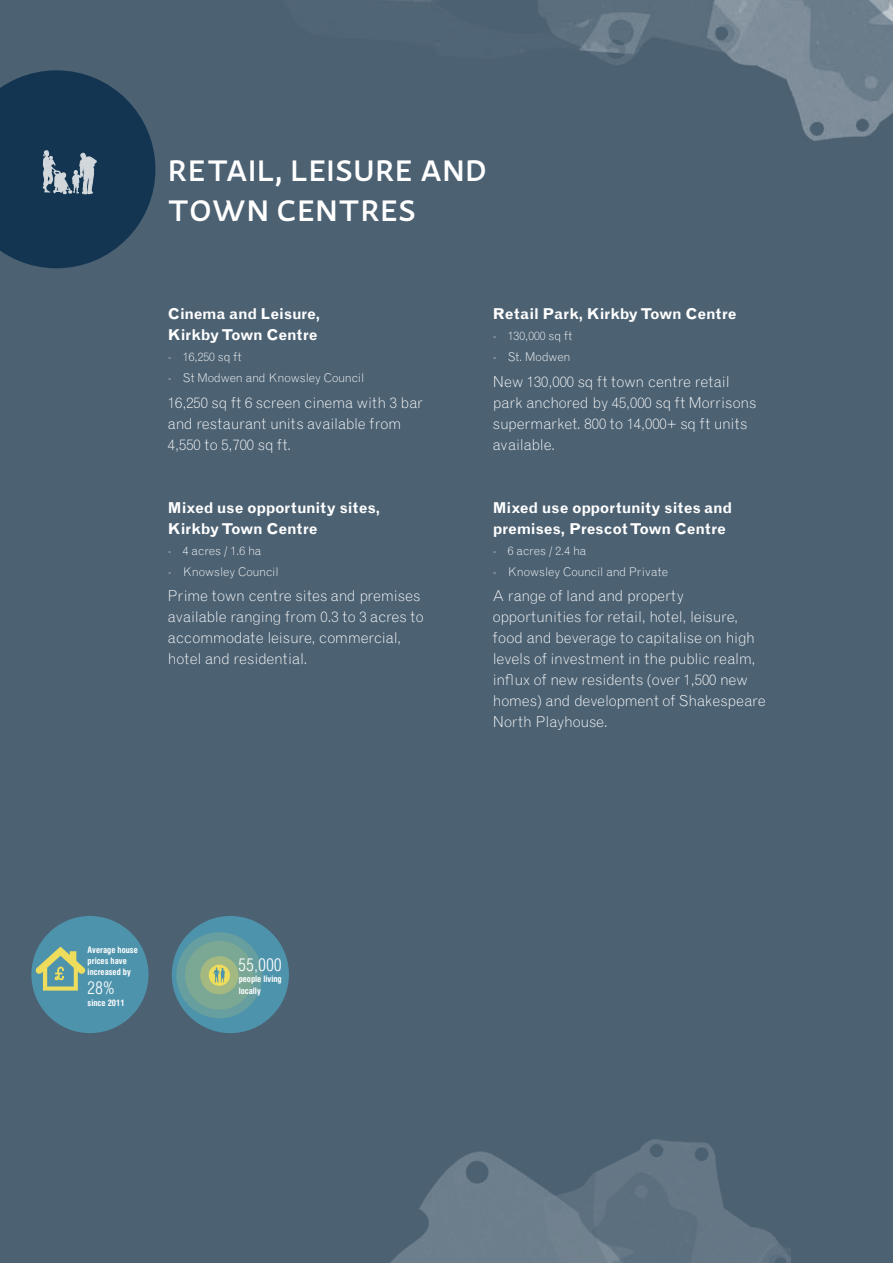
<style>
.page{position:relative;width:893px;height:1263px;background:#4c6172}
.page>*{position:absolute;margin:0;border:0;box-sizing:border-box;transform-origin:0 0}
.t1{font:500 36px/40.5px "Actium";color:#fff}
.t2{font:300 condensed 17.1px "Swiss 721 BT";color:#fff}
.t3{font:300 15px/21px "Grotesque MT Std";letter-spacing:-.005em;color:#fff}
.t4{font:700 15px/21px "Grotesque MT Std";color:#fff}
.t5{font:300 12px "Grotesque MT Std";letter-spacing:-.005em;color:#fff}
.t6{font:700 condensed 8.55px/11.2px "Swiss 721 BT";color:#fff}
</style>
<div class="page">
<hr style="left:0;top:308px;width:1px;height:818px;background:#000">
<img style="left:0;top:989px;width:791px;height:274px">
<img style="left:396px;top:0;width:497px;height:141px">
<div style="left:31px;top:916px;width:118px;height:117px;background:#4e93ac;border-radius:50%"></div>
<svg style="left:35px;top:946px;width:51px;height:44px"></svg>
<div style="left:172px;top:916px;width:117px;height:117px;background:#4e93ac;border-radius:50%"></div>
<div style="left:176px;top:932px;width:86px;height:86px;background:#679e9f;border-radius:50%"></div>
<div style="left:185px;top:941px;width:69px;height:69px;background:#7ba795;border-radius:50%"></div>
<div style="left:200px;top:956px;width:38px;height:38px;background:#a3b981;border-radius:50%"></div>
<div style="left:209px;top:965px;width:21px;height:21px;background:#eedd5c;border-radius:50%"></div>
<svg style="left:213px;top:967px;width:12px;height:15px"></svg>
<svg style="left:0;top:70px;width:155px;height:198px"></svg>
<h1 class="t1" style="left:168px;top:146px;width:320px">RETAIL, LEISURE AND<br>TOWN CENTRES</h1>
<p class="t4" style="left:168px;top:304px;width:154px">Cinema and Leisure,<br>Kirkby Town Centre</p>
<p class="t5" style="left:168px;top:350px;width:75px">- 16,250 sq ft</p>
<p class="t5" style="left:168px;top:371px;width:198px">- St Modwen and Knowsley Council</p>
<p class="t3" style="left:168px;top:392px;width:256px">16,250 sq ft 6 screen cinema with 3 bar and restaurant units available from<br>4,550 to 5,700 sq ft.</p>
<p class="t4" style="left:493px;top:304px;width:245px">Retail Park, Kirkby Town Centre</p>
<p class="t5" style="left:493px;top:329px;width:81px">- 130,000 sq ft</p>
<p class="t5" style="left:493px;top:350px;width:79px">- St. Modwen</p>
<p class="t3" style="left:493px;top:371px;width:265px">New 130,000 sq ft town centre retail park anchored by 45,000 sq ft Morrisons supermarket. 800 to 14,000+ sq ft units available.</p>
<p class="t4" style="left:168px;top:497px;width:214px">Mixed use opportunity sites,<br>Kirkby Town Centre</p>
<p class="t5" style="left:168px;top:543px;width:95px">- 4 acres / 1.6 ha</p>
<p class="t5" style="left:168px;top:564px;width:112px">- Knowsley Council</p>
<p class="t3" style="left:168px;top:585px;width:257px">Prime town centre sites and premises available ranging from 0.3 to 3 acres to accommodate leisure, commercial, hotel and residential.</p>
<p class="t4" style="left:493px;top:497px;width:241px">Mixed use opportunity sites and premises, Prescot Town Centre</p>
<p class="t5" style="left:493px;top:543px;width:95px">- 6 acres / 2.4 ha</p>
<p class="t5" style="left:493px;top:564px;width:177px">- Knowsley Council and Private</p>
<p class="t3" style="left:493px;top:585px;width:274px">A range of land and property opportunities for retail, hotel, leisure, food and beverage to capitalise on high levels of investment in the public realm, influx of new residents (over 1,500 new homes) and development of Shakespeare North Playhouse.</p>
<p class="t6" style="left:88px;top:944px;width:52px">Average house prices have increased by</p>
<p class="t6" style="left:88px;top:998px;width:39px">since 2011</p>
<p class="t2" style="left:238px;top:954px;width:45px">55,000</p>
<p class="t2" style="left:87px;top:977px;width:29px">28%</p>
<p class="t6" style="left:239px;top:974px;width:45px">people living locally</p>
</div>
